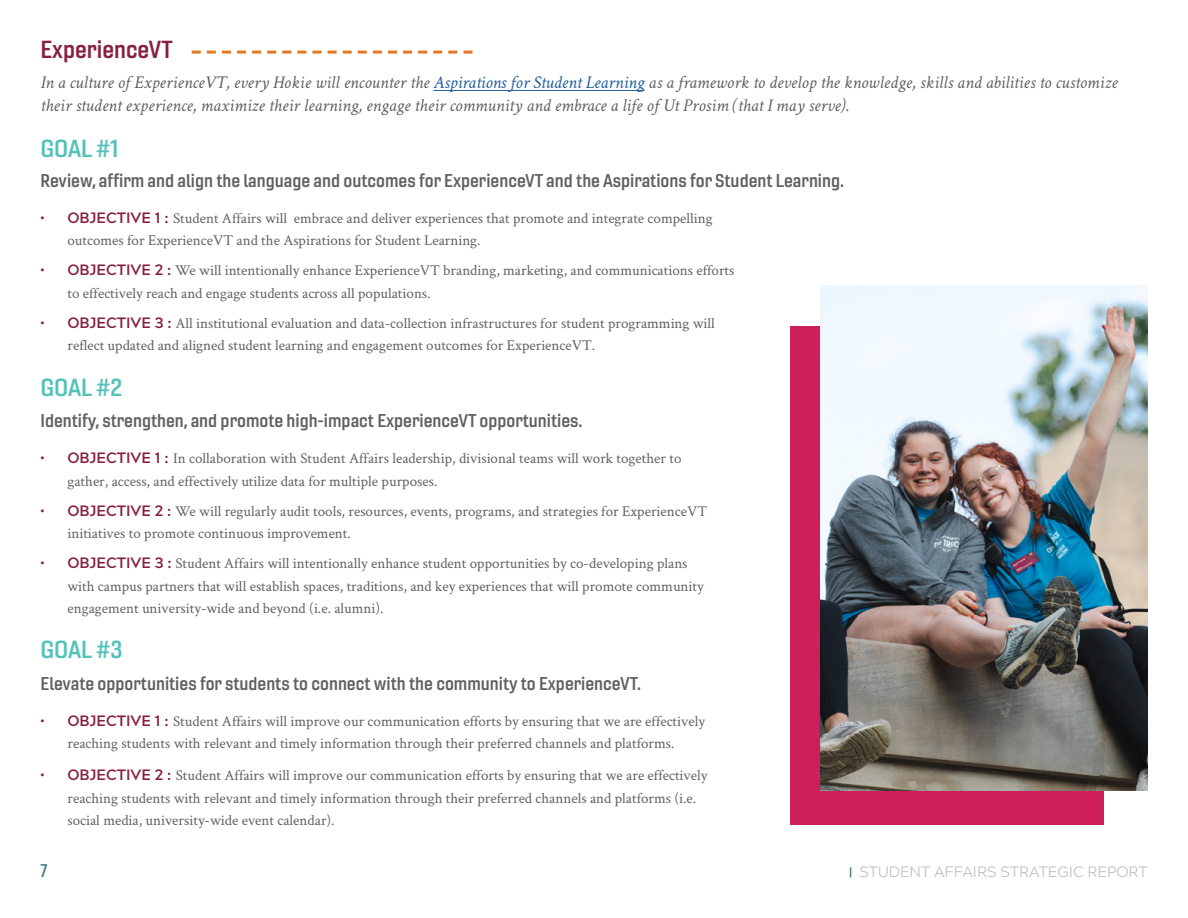
<style>
.page{position:relative;width:1188px;height:918px;background:#fff}
.page>*{position:absolute;margin:0;border:0;box-sizing:border-box;transform-origin:0 0}
.t1{font:24px "Gineso Nor Dem";color:#52c2b9}
.t2{font:24px "Gineso Nor Dem";color:#871f41}
.t3{font:italic 18px/22.5px "Crimson Text";color:#5e6163}
.t4{font:18px "Gineso Nor Dem";color:#5e6163}
.t5{font:18px "Gineso Con Dem";color:#508590}
.t6{font:15px/22.5px "Crimson Text";color:#5e6163}
.t7{font:300 15px "Acherus Grotesque";color:#babbbd}
.s1{color:#215e9e}
.s2{font-family:"Acherus Grotesque";font-weight:700;color:#871f41}
</style>
<div class="page">
<svg style="left:192px;top:51px;width:280px;height:3px"></svg>
<hr style="left:433px;top:90px;width:212px;height:1px;background:#215e9e">
<div style="left:791px;top:326px;width:313px;height:499px;background:#ce1e5b"></div>
<img style="left:821px;top:285px;width:327px;height:506px">
<p class="t2" style="left:40px;top:34px;width:134px">ExperienceVT</p>
<p class="t3" style="left:40px;top:71px;width:1079px">In a culture of ExperienceVT, every Hokie will encounter the <span class="s1">Aspirations for Student Learning</span> as a framework to develop the knowledge, skills and abilities to customize their student experience, maximize their learning, engage their community and embrace a life of Ut Prosim (that I may serve).</p>
<p class="t1" style="left:40px;top:133px;width:79px">GOAL #1</p>
<p class="t4" style="left:40px;top:169px;width:805px">Review, affirm and align the language and outcomes for ExperienceVT and the Aspirations for Student Learning.</p>
<p class="t6" style="left:68px;top:206px;width:647px;text-indent:-27px"><span class="s2">• OBJECTIVE 1 :</span> Student Affairs will embrace and deliver experiences that promote and integrate compelling outcomes for ExperienceVT and the Aspirations for Student Learning.</p>
<p class="t6" style="left:68px;top:259px;width:668px;text-indent:-27px"><span class="s2">• OBJECTIVE 2 :</span> We will intentionally enhance ExperienceVT branding, marketing, and communications efforts to effectively reach and engage students across all populations.</p>
<p class="t6" style="left:68px;top:311px;width:649px;text-indent:-27px"><span class="s2">• OBJECTIVE 3 :</span> All institutional evaluation and data-collection infrastructures for student programming will reflect updated and aligned student learning and engagement outcomes for ExperienceVT.</p>
<p class="t1" style="left:40px;top:372px;width:83px">GOAL #2</p>
<p class="t4" style="left:40px;top:409px;width:544px">Identify, strengthen, and promote high-impact ExperienceVT opportunities.</p>
<p class="t6" style="left:68px;top:447px;width:616px;text-indent:-27px"><span class="s2">• OBJECTIVE 1 :</span> In collaboration with Student Affairs leadership, divisional teams will work together to gather, access, and effectively utilize data for multiple purposes.</p>
<p class="t6" style="left:68px;top:499px;width:641px;text-indent:-27px"><span class="s2">• OBJECTIVE 2 :</span> We will regularly audit tools, resources, events, programs, and strategies for ExperienceVT initiatives to promote continuous improvement.</p>
<p class="t6" style="left:68px;top:552px;width:638px;text-indent:-27px"><span class="s2">• OBJECTIVE 3 :</span> Student Affairs will intentionally enhance student opportunities by co-developing plans with campus partners that will establish spaces, traditions, and key experiences that will promote community engagement university-wide and beyond (i.e. alumni).</p>
<p class="t1" style="left:40px;top:635px;width:83px">GOAL #3</p>
<p class="t4" style="left:40px;top:672px;width:602px">Elevate opportunities for students to connect with the community to ExperienceVT.</p>
<p class="t6" style="left:40px;top:709px;width:666px;text-align:center"><span class="s2">• OBJECTIVE 1 :</span> Student Affairs will improve our communication efforts by ensuring that we are effectively reaching students with relevant and timely information through their preferred channels and platforms.</p>
<p class="t6" style="left:68px;top:764px;width:641px;text-indent:-27px"><span class="s2">• OBJECTIVE 2 :</span> Student Affairs will improve our communication efforts by ensuring that we are effectively reaching students with relevant and timely information through their preferred channels and platforms (i.e. social media, university-wide event calendar).</p>
<p class="t5" style="left:40px;top:860px;width:9px">7</p>
<p class="t7" style="left:859px;top:860px;width:290px">STUDENT AFFAIRS STRATEGIC REPORT</p>
</div>
